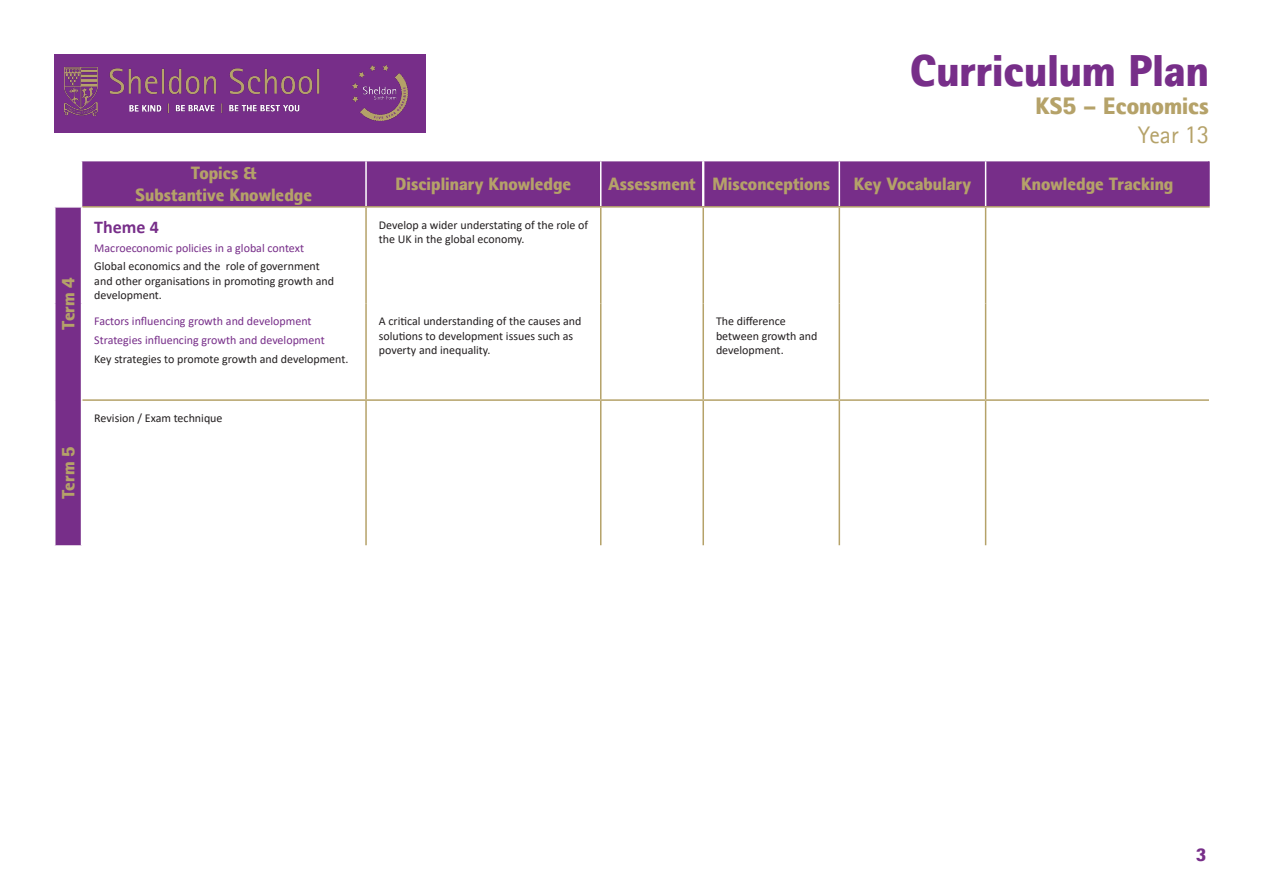
<style>
.page{position:relative;width:1263px;height:893px;background:#fff}
.page>*{position:absolute;margin:0;border:0;box-sizing:border-box;transform-origin:0 0}
.t1{font:900 45px "Rotis II Sans Pro";color:#772e89}
.t2{font:900 24px "Rotis II Sans Pro";color:#b5a269}
.t3{font:24px "Rotis II Sans Pro";color:#b5a269}
.t4{font:900 18px "Rotis II Sans Pro";color:#b5a269}
.table_body{font:700 18px "Calibri";color:#772e89}
.t5{font:900 18px "Rotis II Sans Pro";color:#772e89}
.table_body-2{font:12px/14.4px "Calibri";color:#231f20}
.table_body-3{font:12px "Calibri";color:#772e89}
</style>
<div class="page">
<div style="left:54px;top:54px;width:372px;height:79px;background:#772e89"></div>
<img style="left:65px;top:67px;width:255px;height:48px">
<img style="left:352px;top:65px;width:56px;height:55px">
<svg style="left:56px;top:161px;width:1152px;height:384px"></svg>
<hr style="left:81px;top:161px;width:1px;height:45px;background:#fff">
<hr style="left:365px;top:161px;width:2px;height:45px;background:#fff">
<hr style="left:600px;top:161px;width:1px;height:45px;background:#fff">
<hr style="left:838px;top:161px;width:2px;height:45px;background:#fff">
<hr style="left:985px;top:161px;width:1px;height:45px;background:#fff">
<hr style="left:702px;top:161px;width:1px;height:45px;background:#fff">
<hr style="left:703px;top:161px;width:1px;height:45px;background:#fff">
<hr style="left:704px;top:161px;width:1px;height:45px;background:#fff">
<hr style="left:1208px;top:161px;width:2px;height:45px;background:#772e89">
<hr style="left:365px;top:208px;width:2px;height:95px;background:#b5a269">
<hr style="left:600px;top:208px;width:1px;height:95px;background:#b5a269">
<hr style="left:365px;top:303px;width:2px;height:96px;background:#b5a269">
<hr style="left:600px;top:303px;width:1px;height:96px;background:#b5a269">
<hr style="left:365px;top:401px;width:2px;height:144px;background:#b5a269">
<hr style="left:600px;top:401px;width:1px;height:144px;background:#b5a269">
<hr style="left:702px;top:208px;width:2px;height:95px;background:#b5a269">
<hr style="left:838px;top:208px;width:2px;height:95px;background:#b5a269">
<hr style="left:702px;top:303px;width:2px;height:96px;background:#b5a269">
<hr style="left:838px;top:303px;width:2px;height:96px;background:#b5a269">
<hr style="left:702px;top:401px;width:2px;height:144px;background:#b5a269">
<hr style="left:838px;top:401px;width:2px;height:144px;background:#b5a269">
<hr style="left:985px;top:208px;width:1px;height:95px;background:#b5a269">
<hr style="left:985px;top:303px;width:1px;height:96px;background:#b5a269">
<hr style="left:985px;top:401px;width:1px;height:144px;background:#b5a269">
<hr style="left:82px;top:206px;width:284px;height:2px;background:#b5a269">
<hr style="left:366px;top:206px;width:235px;height:2px;background:#b5a269">
<hr style="left:601px;top:206px;width:102px;height:2px;background:#b5a269">
<hr style="left:703px;top:206px;width:136px;height:2px;background:#b5a269">
<hr style="left:839px;top:206px;width:147px;height:2px;background:#b5a269">
<hr style="left:986px;top:206px;width:224px;height:2px;background:#b5a269">
<hr style="left:82px;top:399px;width:284px;height:2px;background:#b5a269">
<hr style="left:366px;top:399px;width:235px;height:2px;background:#b5a269">
<hr style="left:601px;top:399px;width:102px;height:2px;background:#b5a269">
<hr style="left:703px;top:399px;width:136px;height:2px;background:#b5a269">
<hr style="left:839px;top:399px;width:147px;height:2px;background:#b5a269">
<hr style="left:986px;top:399px;width:223px;height:2px;background:#b5a269">
<hr style="left:54px;top:206px;width:28px;height:2px;background:#fff">
<hr style="left:81px;top:208px;width:1px;height:95px;background:#fff">
<hr style="left:81px;top:303px;width:1px;height:97px;background:#fff">
<hr style="left:81px;top:400px;width:1px;height:145px;background:#fff">
<p class="t4" style="left:58px;top:330px;width:54px;rotate:-90deg">Term 4</p>
<p class="t4" style="left:58px;top:499px;width:54px;rotate:-90deg">Term 5</p>
<p class="t4" style="left:191px;top:163px;width:67px">Topics &amp;</p>
<p class="t4" style="left:135px;top:184px;width:178px">Substantive Knowledge</p>
<p class="table_body" style="left:94px;top:214px;width:66px">Theme 4</p>
<p class="table_body-3" style="left:94px;top:239px;width:211px">Macroeconomic policies in a global context</p>
<p class="table_body-2" style="left:94px;top:259px;width:241px">Global economics and the role of government and other organisations in promoting growth and development.</p>
<p class="table_body-3" style="left:94px;top:313px;width:219px">Factors influencing growth and development</p>
<p class="table_body-3" style="left:94px;top:332px;width:232px">Strategies influencing growth and development</p>
<p class="table_body-2" style="left:94px;top:351px;width:256px">Key strategies to promote growth and development.</p>
<p class="table_body-2" style="left:94px;top:410px;width:130px">Revision / Exam technique</p>
<h1 class="t1" style="left:910px;top:44px;width:300px">Curriculum Plan</h1>
<h2 class="t2" style="left:1035px;top:92px;width:175px">KS5 – Economics</h2>
<h2 class="t3" style="left:1138px;top:122px;width:73px">Year 13</h2>
<p class="t4" style="left:396px;top:173px;width:177px">Disciplinary Knowledge</p>
<p class="t4" style="left:608px;top:173px;width:89px">Assessment</p>
<p class="t4" style="left:712px;top:173px;width:119px">Misconceptions</p>
<p class="t4" style="left:854px;top:173px;width:119px">Key Vocabulary</p>
<p class="t4" style="left:1021px;top:173px;width:154px">Knowledge Tracking</p>
<p class="table_body-2" style="left:379px;top:217px;width:211px">Develop a wider understating of the role of the UK in the global economy.</p>
<p class="table_body-2" style="left:379px;top:314px;width:204px">A critical understanding of the causes and solutions to development issues such as poverty and inequality.</p>
<p class="table_body-2" style="left:716px;top:314px;width:103px">The difference between growth and development.</p>
<h3 class="t5" style="left:1196px;top:844px;width:12px">3</h3>
</div>
